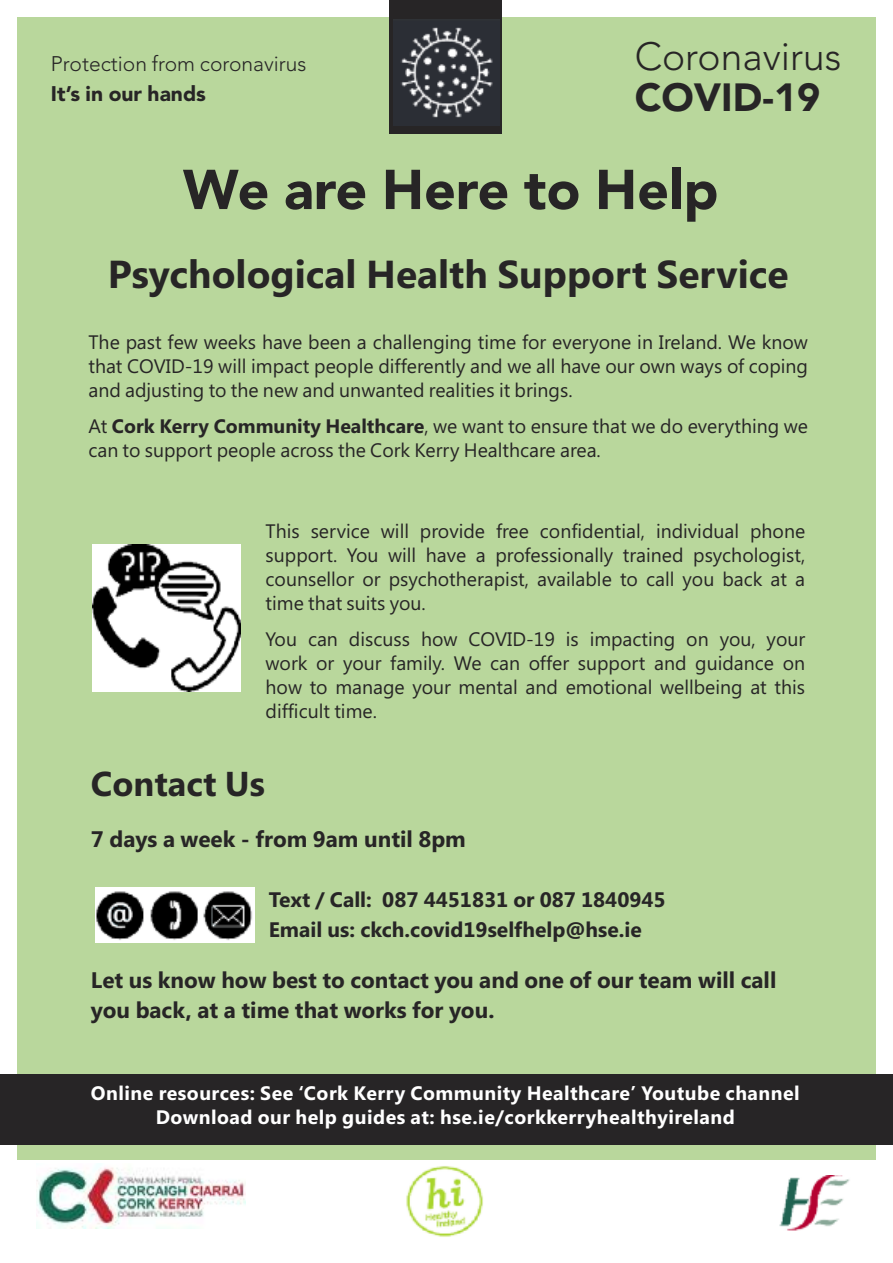
<style>
.page{position:relative;width:893px;height:1263px;background:#fff}
.page>*{position:absolute;margin:0;border:0;box-sizing:border-box;transform-origin:0 0}
.t1{font:900 55.5px "Avenir";color:#272526}
.t2{font:700 39px "Segoe UI";color:#272526}
.t3{font:300 39px "Avenir";color:#272526}
.t4{font:900 39px "Avenir";color:#272526}
.t5{font:700 34.5px "Segoe UI";color:#272526}
.t6{font:700 22.5px/30px "Segoe UI";color:#272526}
.t7{font:700 21px/30px "Segoe UI";color:#272526}
.t8{font:300 21px "Avenir";color:#272526}
.t9{font:900 21px "Avenir";color:#272526}
.t10{font:19.5px/24px "Segoe UI";color:#272526;text-align:justify}
.t11{font:700 19.5px/24.6px "Segoe UI";letter-spacing:.025em;color:#fff;text-align:center}
.s1{font-weight:700}
</style>
<div class="page">
<div style="left:17px;top:17px;width:859px;height:1142px;background:#b9d79c"></div>
<img style="left:779px;top:1175px;width:71px;height:56px">
<img style="left:406px;top:1166px;width:77px;height:71px">
<div style="left:389px;top:0;width:113px;height:133px;background:#272526"></div>
<img style="left:393px;top:19px;width:106px;height:106px">
<img style="left:93px;top:545px;width:148px;height:146px">
<img style="left:96px;top:887px;width:159px;height:56px">
<div style="left:0;top:1074px;width:893px;height:70px;background:#272526"></div>
<img style="left:36px;top:1163px;width:209px;height:66px">
<p class="t8" style="left:51px;top:51px;width:257px">Protection from coronavirus</p>
<p class="t9" style="left:51px;top:76px;width:157px">It’s in our hands</p>
<h2 class="t3" style="left:635px;top:34px;width:208px">Coronavirus</h2>
<h2 class="t4" style="left:635px;top:64px;width:187px">COVID-19</h2>
<h1 class="t1" style="left:183px;top:142px;width:537px">We are Here to Help</h1>
<h2 class="t2" style="left:108px;top:252px;width:682px">Psychological Health Support Service</h2>
<p class="t10" style="left:88px;top:330px;width:721px">The past few weeks have been a challenging time for everyone in Ireland. We know that COVID-19 will impact people differently and we all have our own ways of coping and adjusting to the new and unwanted realities it brings.</p>
<p class="t10" style="left:88px;top:414px;width:721px">At <span class="s1">Cork Kerry Community Healthcare</span>, we want to ensure that we do everything we can to support people across the Cork Kerry Healthcare area.</p>
<p class="t10" style="left:266px;top:519px;width:541px">This service will provide free confidential, individual phone support. You will have a professionally trained psychologist, counsellor or psychotherapist, available to call you back at a time that suits you.</p>
<p class="t10" style="left:266px;top:627px;width:541px">You can discuss how COVID-19 is impacting on you, your work or your family. We can offer support and guidance on how to manage your mental and emotional wellbeing at this difficult time.</p>
<h3 class="t5" style="left:91px;top:764px;width:176px">Contact Us</h3>
<p class="t6" style="left:91px;top:824px;width:376px">7 days a week - from 9am until 8pm</p>
<p class="t7" style="left:269px;top:884px;width:398px">Text / Call: 087 4451831 or 087 1840945<br>Email us: ckch.covid19selfhelp@hse.ie</p>
<p class="t6" style="left:91px;top:965px;width:687px">Let us know how best to contact you and one of our team will call you back, at a time that works for you.</p>
<p class="t11" style="left:91px;top:1080px;width:710px">Online resources: See ‘Cork Kerry Community Healthcare’ Youtube channel<br>Download our help guides at: hse.ie/corkkerryhealthyireland</p>
</div>
